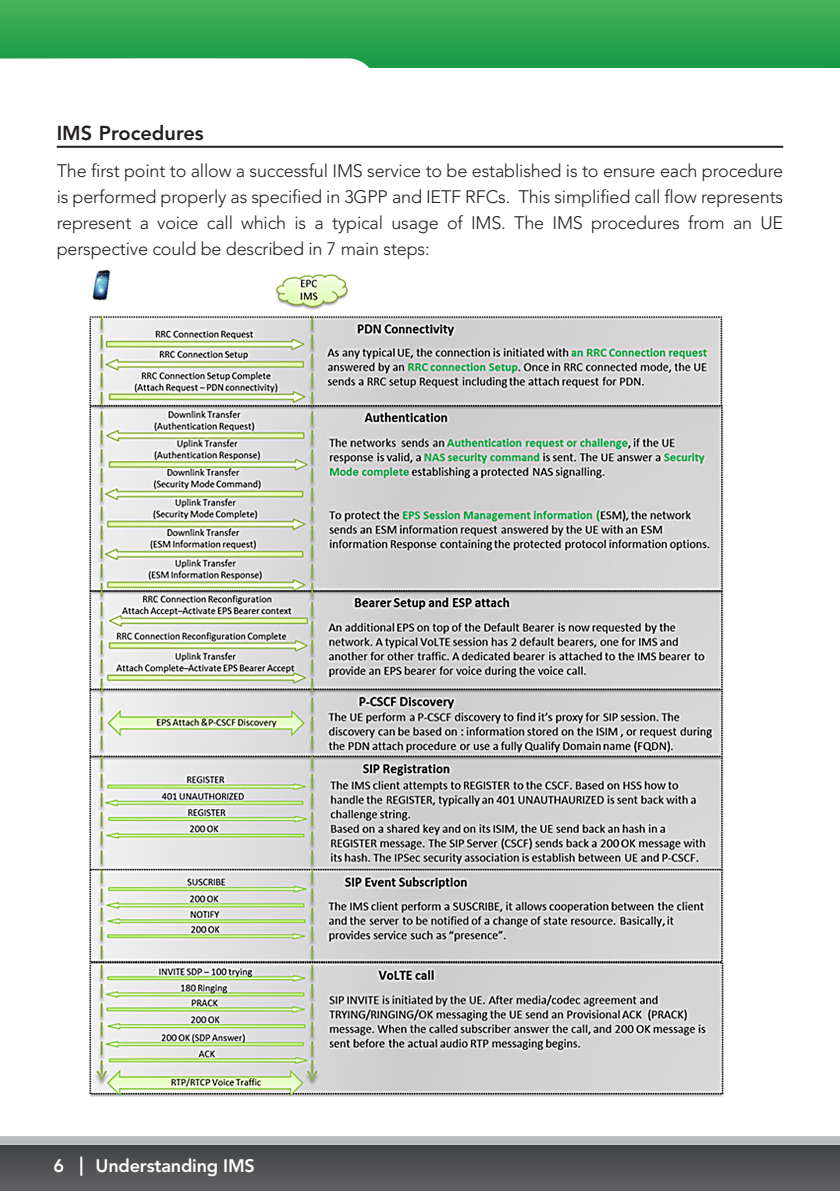
<style>
.page{position:relative;width:840px;height:1191px;background:#fff}
.page>*{position:absolute;margin:0;border:0;box-sizing:border-box;transform-origin:0 0}
._1st_level_Head_11pt{font:800 20px "Avenir";color:#231f20}
.Body_Text_9pt_Avenir{font:300 18px/26px "Avenir";letter-spacing:-.01em;color:#231f20;text-align:justify}
.t1{font:800 18px "Avenir";letter-spacing:-.01em;color:#fff}
</style>
<div class="page">
<svg style="left:0;top:0;width:839px;height:68px"></svg>
<div style="left:0;top:1144px;width:839px;height:47px;background:linear-gradient(to bottom,#404142,#626265)"></div>
<svg style="left:80px;top:1156px;width:2px;height:19px"></svg>
<hr style="left:57px;top:146px;width:725px;height:2px;background:#231f20">
<img style="left:89px;top:270px;width:635px;height:827px">
<p class="_1st_level_Head_11pt" style="left:57px;top:121px;width:148px">IMS Procedures</p>
<p class="Body_Text_9pt_Avenir" style="left:57px;top:158px;width:727px">The first point to allow a successful IMS service to be established is to ensure each procedure is performed properly as specified in 3GPP and IETF RFCs. This simplified call flow represents represent a voice call which is a typical usage of IMS. The IMS procedures from an UE perspective could be described in 7 main steps:</p>
<p class="t1" style="left:54px;top:1154px;width:12px">6</p>
<p class="t1" style="left:95px;top:1154px;width:161px">Understanding IMS</p>
</div>
